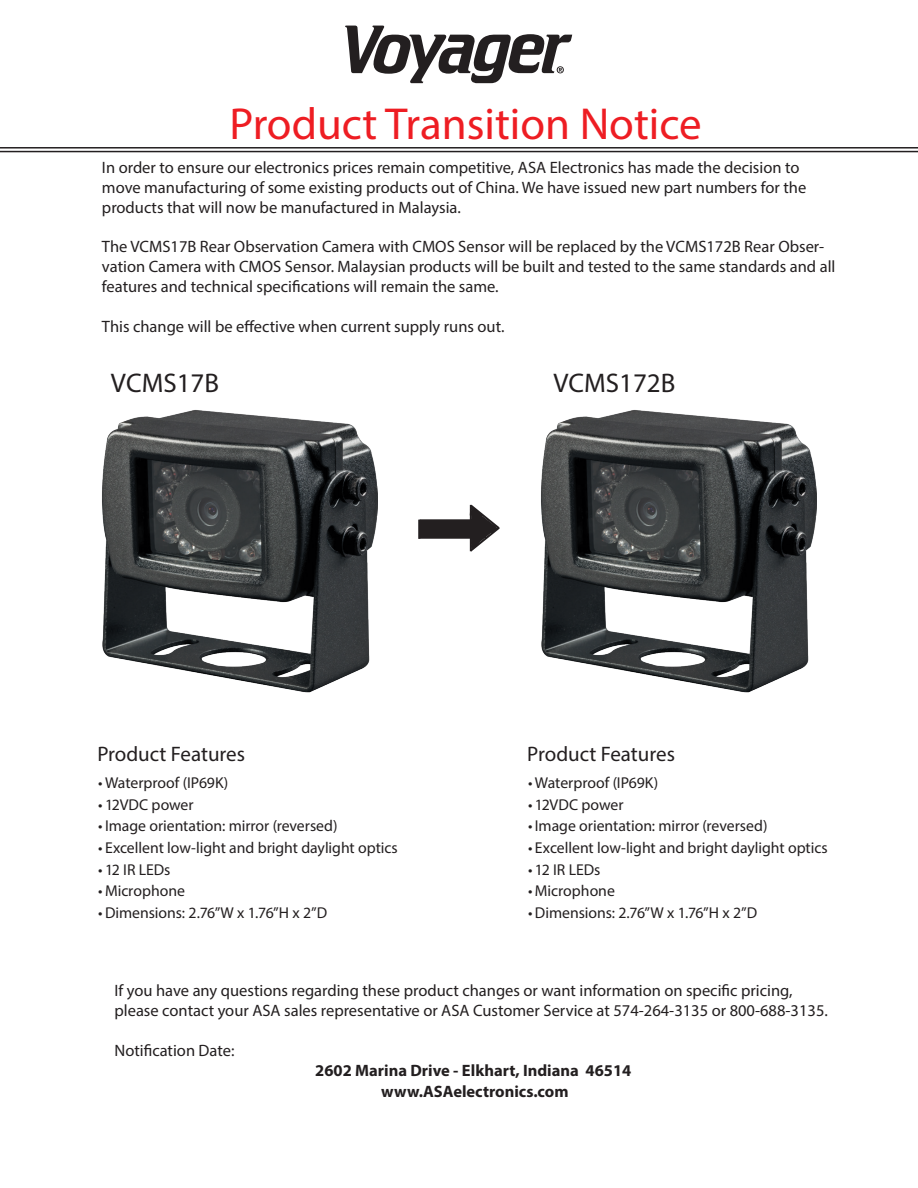
<style>
.page{position:relative;width:918px;height:1188px;background:#fff}
.page>*{position:absolute;margin:0;border:0;box-sizing:border-box;transform-origin:0 0}
.t1{font:45px "Myriad Pro";color:#ee1d23}
.t2{font:27px "Myriad Pro";color:#231f20}
.t3{font:21px "Myriad Pro";color:#231f20}
.t4{font:16.5px/19.8px "Myriad Pro";color:#231f20}
.t5{font:700 16.5px "Myriad Pro";color:#231f20}
.BULLETS{font:15.75px "Myriad Pro";letter-spacing:-.005em;color:#231f20}
</style>
<div class="page">
<svg style="left:345px;top:26px;width:227px;height:57px"></svg>
<hr style="left:0;top:147px;width:918px;height:2px;background:#231f20">
<hr style="left:0;top:151px;width:918px;height:1px;background:#231f20">
<svg style="left:418px;top:520px;width:2px;height:19px"></svg>
<hr style="left:420px;top:519px;width:52px;height:2px;background:#231f20">
<hr style="left:420px;top:537px;width:52px;height:2px;background:#231f20">
<div style="left:419px;top:521px;width:54px;height:16px;background:#231f20"></div>
<svg style="left:468px;top:504px;width:32px;height:48px"></svg>
<img style="left:102px;top:410px;width:275px;height:283px">
<img style="left:541px;top:410px;width:275px;height:283px">
<p class="t1" style="left:230px;top:97px;width:474px">Product Transition Notice</p>
<p class="t4" style="left:102px;top:158px;width:706px">In order to ensure our electronics prices remain competitive, ASA Electronics has made the decision to move manufacturing of some existing products out of China. We have issued new part numbers for the products that will now be manufactured in Malaysia.</p>
<p class="t4" style="left:102px;top:237px;width:735px">The VCMS17B Rear Observation Camera with CMOS Sensor will be replaced by the VCMS172B Rear Obser&shy;vation Camera with CMOS Sensor. Malaysian products will be built and tested to the same standards and all features and technical specifications will remain the same.</p>
<p class="t4" style="left:102px;top:316px;width:404px">This change will be effective when current supply runs out.</p>
<p class="t2" style="left:111px;top:366px;width:110px">VCMS17B</p>
<p class="t2" style="left:554px;top:366px;width:123px">VCMS172B</p>
<p class="t3" style="left:97px;top:741px;width:149px">Product Features</p>
<p class="BULLETS" style="left:98px;top:773px;width:132px">• Waterproof (IP69K)</p>
<p class="BULLETS" style="left:98px;top:795px;width:97px">• 12VDC power</p>
<p class="BULLETS" style="left:98px;top:816px;width:241px">• Image orientation: mirror (reversed)</p>
<p class="BULLETS" style="left:98px;top:838px;width:301px">• Excellent low-light and bright daylight optics</p>
<p class="BULLETS" style="left:98px;top:860px;width:74px">• 12 IR LEDs</p>
<p class="BULLETS" style="left:98px;top:881px;width:88px">• Microphone</p>
<p class="BULLETS" style="left:98px;top:903px;width:231px">•Dimensions: 2.76”W x 1.76”H x 2”D</p>
<p class="t3" style="left:527px;top:741px;width:149px">Product Features</p>
<p class="BULLETS" style="left:528px;top:773px;width:132px">• Waterproof (IP69K)</p>
<p class="BULLETS" style="left:528px;top:795px;width:97px">• 12VDC power</p>
<p class="BULLETS" style="left:528px;top:816px;width:241px">• Image orientation: mirror (reversed)</p>
<p class="BULLETS" style="left:528px;top:838px;width:301px">• Excellent low-light and bright daylight optics</p>
<p class="BULLETS" style="left:528px;top:860px;width:74px">• 12 IR LEDs</p>
<p class="BULLETS" style="left:528px;top:881px;width:88px">• Microphone</p>
<p class="BULLETS" style="left:528px;top:903px;width:231px">•Dimensions: 2.76”W x 1.76”H x 2”D</p>
<p class="t4" style="left:114px;top:981px;width:715px">If you have any questions regarding these product changes or want information on specific pricing, please contact your ASA sales representative or ASA Customer Service at 574-264-3135 or 800-688-3135.</p>
<p class="t4" style="left:114px;top:1040px;width:122px">Notification Date:</p>
<p class="t5" style="left:315px;top:1059px;width:318px">2602 Marina Drive - Elkhart, Indiana 46514</p>
<p class="t5" style="left:381px;top:1081px;width:189px">www.ASAelectronics.com</p>
</div>
